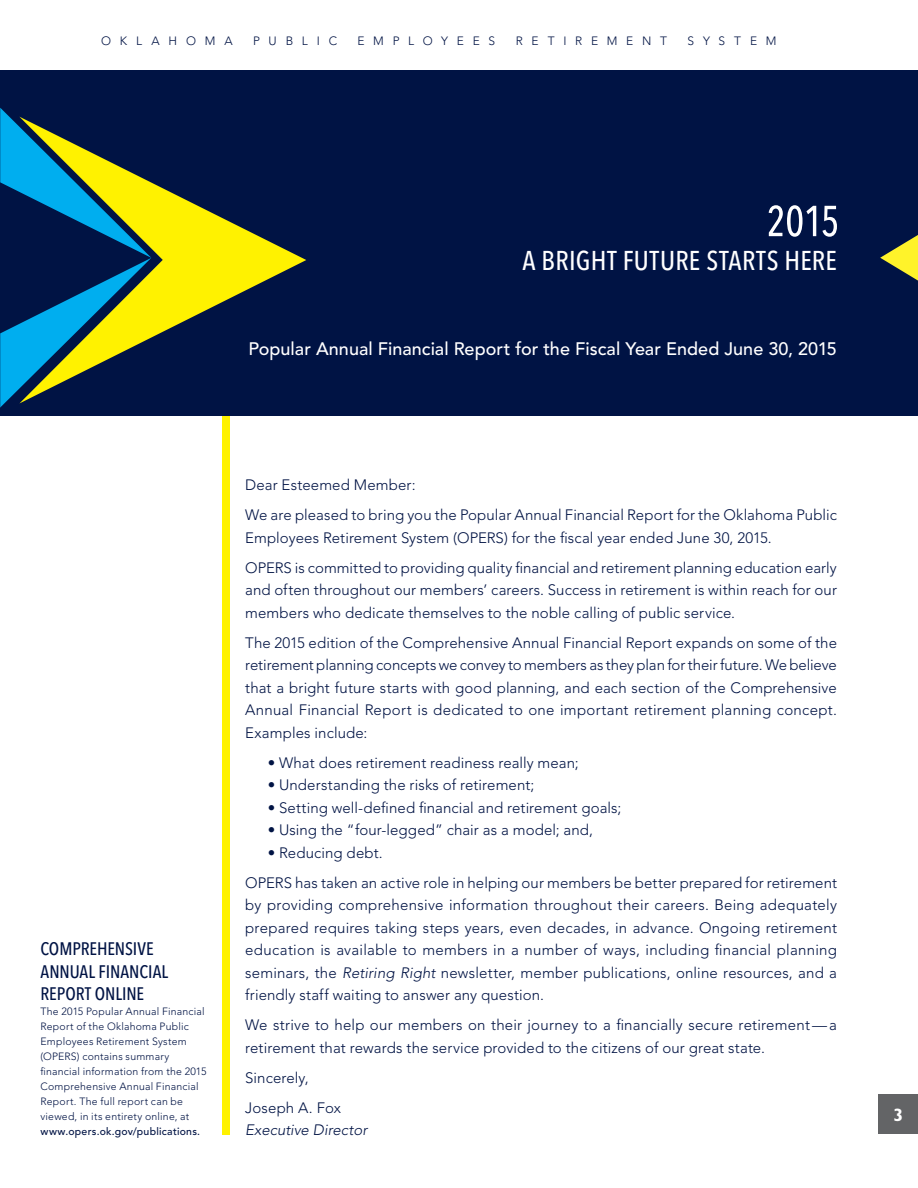
<style>
.page{position:relative;width:918px;height:1188px;background:#fff}
.page>*{position:absolute;margin:0;border:0;box-sizing:border-box;transform-origin:0 0}
.t1{font:500 condensed 27px "Avenir Next LT Pro";letter-spacing:.01em;color:#fff}
.t2{font:500 18px "Avenir LT Std";letter-spacing:.005em;color:#fff}
.t3{font:500 condensed 18px/22.5px "Avenir Next LT Pro";letter-spacing:-.005em;color:#001344}
.t4{font:700 18px "Gill Sans Std";color:#fff}
.t5{font:300 15px/22.5px "Avenir LT Std";letter-spacing:.005em;color:#001344}
.t6{font:italic 300 15px "Avenir LT Std";color:#001344}
.t7{font:300 12px "Avenir LT Std";letter-spacing:.735em;color:#001344}
.t8{font:300 10.5px/15px "Avenir LT Std";letter-spacing:.02em;color:#001344}
.t9{font:500 10.5px "Avenir LT Std";letter-spacing:.025em;color:#001344}
.s1{font-style:italic}
</style>
<div class="page">
<div style="left:879px;top:1095px;width:39px;height:39px;background:#636466"></div>
<div style="left:223px;top:415px;width:7px;height:720px;background:#fff200"></div>
<div style="left:0;top:70px;width:918px;height:345px;background:#001344"></div>
<svg style="left:151px;top:182px;width:155px;height:156px"></svg>
<svg style="left:0;top:108px;width:151px;height:300px"></svg>
<svg style="left:880px;top:235px;width:38px;height:46px"></svg>
<svg style="left:769px;top:205px;width:68px;height:32px"></svg>
<p class="t7" style="left:101px;top:34px;width:133px">OKLAHOMA</p>
<p class="t7" style="left:253px;top:34px;width:86px">PUBLIC</p>
<p class="t7" style="left:358px;top:34px;width:139px">EMPLOYEES</p>
<p class="t7" style="left:516px;top:34px;width:153px">RETIREMENT</p>
<p class="t7" style="left:687px;top:34px;width:90px">SYSTEM</p>
<h1 class="t1" style="left:523px;top:245px;width:316px">A BRIGHT FUTURE STARTS HERE</h1>
<p class="t2" style="left:249px;top:339px;width:590px">Popular Annual Financial Report for the Fiscal Year Ended June 30, 2015</p>
<p class="t3" style="left:40px;top:938px;width:129px">COMPREHENSIVE<br>ANNUAL FINANCIAL<br>REPORT ONLINE</p>
<p class="t8" style="left:40px;top:1004px;width:168px">The 2015 Popular Annual Financial<br>Report of the Oklahoma Public<br>Employees Retirement System (OPERS) contains summary financial information from the 2015<br>Comprehensive Annual Financial<br>Report. The full report can be viewed, in its entirety online, at</p>
<p class="t9" style="left:40px;top:1126px;width:161px">www.opers.ok.gov/publications.</p>
<p class="t5" style="left:245px;top:470px;width:593px;line-height:30px">Dear Esteemed Member:<br>We are pleased to bring you the Popular Annual Financial Report for the Oklahoma Public</p>
<p class="t5" style="left:245px;top:523px;width:593px;line-height:30px">Employees Retirement System (OPERS) for the fiscal year ended June 30, 2015.<br>OPERS is committed to providing quality financial and retirement planning education early</p>
<p class="t5" style="left:245px;top:579px;width:593px">and often throughout our members’ careers. Success in retirement is within reach for our members who dedicate themselves to the noble calling of public service.</p>
<p class="t5" style="left:245px;top:631px;width:593px;text-align:justify">The 2015 edition of the Comprehensive Annual Financial Report expands on some of the retirement planning concepts we convey to members as they plan for their future. We believe that a bright future starts with good planning, and each section of the Comprehensive Annual Financial Report is dedicated to one important retirement planning concept.<br>Examples include:</p>
<p class="t5" style="left:268px;top:751px;width:312px">• What does retirement readiness really mean;</p>
<p class="t5" style="left:268px;top:774px;width:268px">• Understanding the risks of retirement;</p>
<p class="t5" style="left:268px;top:796px;width:355px">• Setting well-defined financial and retirement goals;</p>
<p class="t5" style="left:268px;top:819px;width:327px">• Using the “four-legged” chair as a model; and,</p>
<p class="t5" style="left:245px;top:838px;width:593px;line-height:30px;text-indent:22px">• Reducing debt.<br>OPERS has taken an active role in helping our members be better prepared for retirement</p>
<p class="t5" style="left:245px;top:894px;width:593px;text-align:justify">by providing comprehensive information throughout their careers. Being adequately prepared requires taking steps years, even decades, in advance. Ongoing retirement education is available to members in a number of ways, including financial planning seminars, the <span class="s1">Retiring Right</span> newsletter, member publications, online resources, and a friendly staff waiting to answer any question.</p>
<p class="t5" style="left:245px;top:1014px;width:593px">We strive to help our members on their journey to a financially secure retirement —a retirement that rewards the service provided to the citizens of our great state.</p>
<p class="t5" style="left:245px;top:1063px;width:97px;line-height:30px">Sincerely,<br>Joseph A. Fox</p>
<p class="t6" style="left:245px;top:1121px;width:124px">Executive Director</p>
<p class="t4" style="left:893px;top:1104px;width:11px">3</p>
</div>
